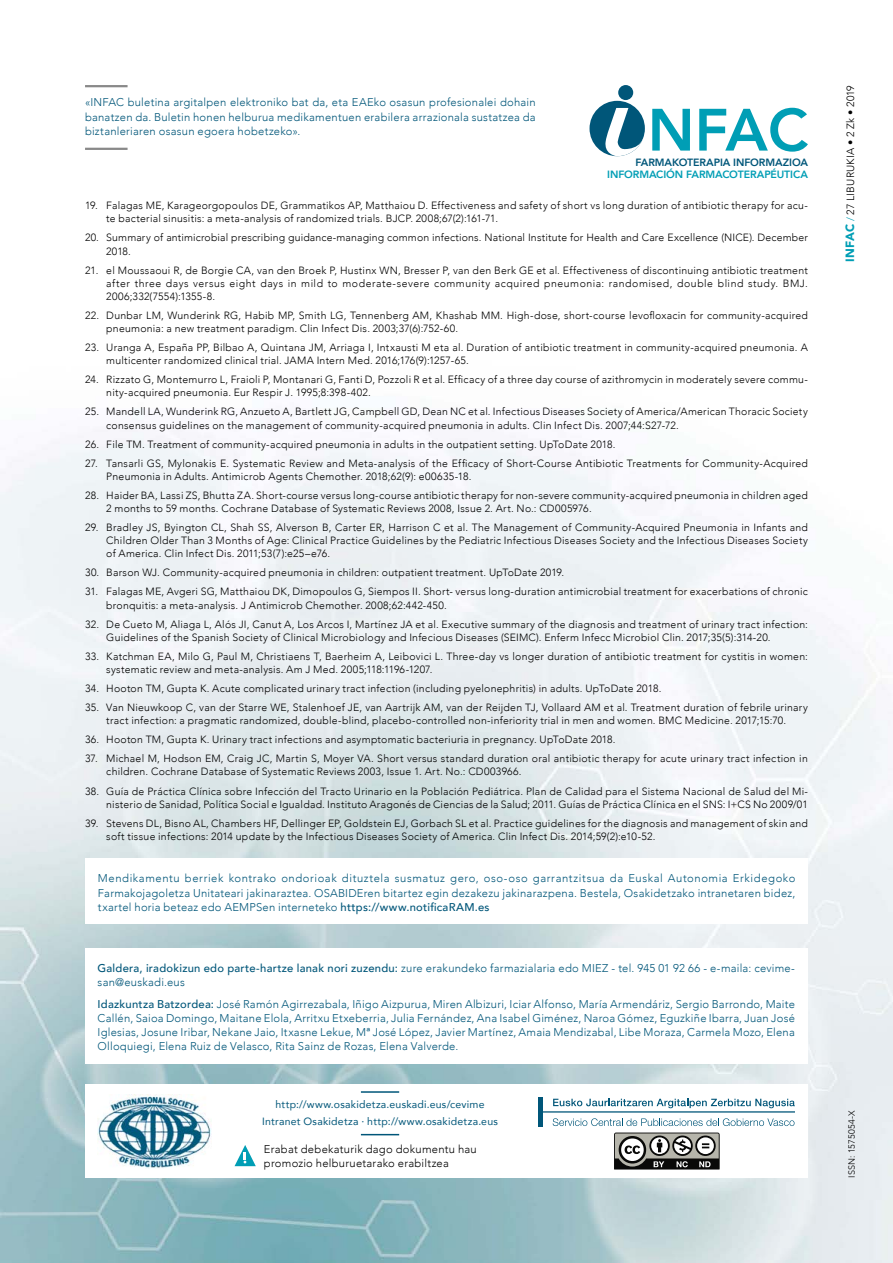
<style>
.page{position:relative;width:893px;height:1263px;background:#fff}
.page>*{position:absolute;margin:0;border:0;box-sizing:border-box;transform-origin:0 0}
.Texto_general{font:300 11.25px/14.2px "Avenir";letter-spacing:.02em;color:#005679;text-align:justify}
.Texto_general-2{font:300 11.25px/14.2px "Avenir";letter-spacing:.02em;color:#000}
.Texto_bibliografia{font:300 10.5px/13px "Avenir";letter-spacing:.025em;color:#000}
.Texto_general-3{font:10.5px "Avenir";letter-spacing:.025em;color:#005679}
.t1{font:800 10.5px "Avenir";letter-spacing:-.01em;color:#009eb5}
.t2{font:800 10.5px "Avenir";letter-spacing:-.01em;color:#005679}
.Texto_general-4{font:300 9px "Avenir";letter-spacing:.02em;color:#000}
.s1{font-weight:500}
.s2{font-weight:900;font-size:12px;color:#009eb5}
.s3{color:#009eb5}
</style>
<div class="page">
<div style="left:589px;top:101px;width:56px;height:55px;background:#005679;border-radius:50%"></div>
<svg style="left:604px;top:108px;width:41px;height:48px"></svg>
<div style="left:618px;top:85px;width:15px;height:15px;background:#005679;border-radius:50%"></div>
<svg style="left:652px;top:109px;width:38px;height:42px"></svg>
<svg style="left:699px;top:108px;width:109px;height:44px"></svg>
<hr style="left:85px;top:85px;width:43px;height:2px;background:#898989">
<hr style="left:85px;top:148px;width:43px;height:2px;background:#898989">
<hr style="left:361px;top:1091px;width:38px;height:2px;background:#005679">
<hr style="left:361px;top:1134px;width:38px;height:1px;background:#005679">
<img style="left:98px;top:1094px;width:113px;height:74px">
<svg style="left:553px;top:1099px;width:242px;height:9px"></svg>
<svg style="left:553px;top:1118px;width:241px;height:8px"></svg>
<hr style="left:539px;top:1097px;width:4px;height:30px;background:#005679">
<hr style="left:539px;top:1111px;width:256px;height:1px;background:#005679">
<svg style="left:235px;top:1145px;width:21px;height:21px"></svg>
<svg style="left:614px;top:1132px;width:106px;height:38px"></svg>
<p class="Texto_general" style="left:85px;top:95px;width:452px">«INFAC buletina argitalpen elektroniko bat da, eta EAEko osasun profesionalei dohain banatzen da. Buletin honen helburua medikamentuen erabilera arrazionala sustatzea da biztanleriaren osasun egoera hobetzeko».</p>
<p class="t2" style="left:635px;top:154px;width:174px">FARMAKOTERAPIA INFORMAZIOA</p>
<p class="t1" style="left:607px;top:167px;width:202px">INFORMACIÓN FARMACOTERAPÉUTICA</p>
<p class="Texto_bibliografia" style="left:106px;top:199px;width:703px;text-indent:-21px">19. Falagas ME, Karageorgopoulos DE, Grammatikos AP, Matthaiou D. Effectiveness and safety of short vs long duration of antibiotic therapy for acu&shy;te bacterial sinusitis: a meta-analysis of randomized trials. BJCP. 2008;67(2):161-71.</p>
<p class="Texto_bibliografia" style="left:106px;top:231px;width:703px;text-indent:-21px">20. Summary of antimicrobial prescribing guidance-managing common infections. National Institute for Health and Care Excellence (NICE). December<br>2018.</p>
<p class="Texto_bibliografia" style="left:106px;top:263px;width:703px;text-align:justify;text-indent:-21px">21. el Moussaoui R, de Borgie CA, van den Broek P, Hustinx WN, Bresser P, van den Berk GE et al. Effectiveness of discontinuing antibiotic treatment after three days versus eight days in mild to moderate-severe community acquired pneumonia: randomised, double blind study. BMJ.<br>2006;332(7554):1355-8.</p>
<p class="Texto_bibliografia" style="left:106px;top:309px;width:703px;text-indent:-21px">22. Dunbar LM, Wunderink RG, Habib MP, Smith LG, Tennenberg AM, Khashab MM. High-dose, short-course levofloxacin for community-acquired pneumonia: a new treatment paradigm. Clin Infect Dis. 2003;37(6):752-60.</p>
<p class="Texto_bibliografia" style="left:106px;top:341px;width:703px;text-indent:-21px">23. Uranga A, España PP, Bilbao A, Quintana JM, Arriaga I, Intxausti M eta al. Duration of antibiotic treatment in community-acquired pneumonia. A multicenter randomized clinical trial. JAMA Intern Med. 2016;176(9):1257-65.</p>
<p class="Texto_bibliografia" style="left:106px;top:373px;width:703px;text-indent:-21px">24. Rizzato G, Montemurro L, Fraioli P, Montanari G, Fanti D, Pozzoli R et al. Efficacy of a three day course of azithromycin in moderately severe commu&shy;nity-acquired pneumonia. Eur Respir J. 1995;8:398-402.</p>
<p class="Texto_bibliografia" style="left:106px;top:405px;width:703px;text-indent:-21px">25. Mandell LA, Wunderink RG, Anzueto A, Bartlett JG, Campbell GD, Dean NC et al. Infectious Diseases Society of America/American Thoracic Society consensus guidelines on the management of community-acquired pneumonia in adults. Clin Infect Dis. 2007;44:S27-72.</p>
<p class="Texto_bibliografia" style="left:85px;top:437px;width:532px">26. File TM. Treatment of community-acquired pneumonia in adults in the outpatient setting. UpToDate 2018.</p>
<p class="Texto_bibliografia" style="left:106px;top:457px;width:703px;text-indent:-21px">27. Tansarli GS, Mylonakis E. Systematic Review and Meta-analysis of the Efficacy of Short-Course Antibiotic Treatments for Community-Acquired<br>Pneumonia in Adults. Antimicrob Agents Chemother. 2018;62(9): e00635-18.</p>
<p class="Texto_bibliografia" style="left:106px;top:489px;width:703px;text-indent:-21px">28. Haider BA, Lassi ZS, Bhutta ZA. Short-course versus long-course antibiotic therapy for non-severe community-acquired pneumonia in children aged<br>2 months to 59 months. Cochrane Database of Systematic Reviews 2008, Issue 2. Art. No.: CD005976.</p>
<p class="Texto_bibliografia" style="left:106px;top:521px;width:703px;text-align:justify;text-indent:-21px">29. Bradley JS, Byington CL, Shah SS, Alverson B, Carter ER, Harrison C et al. The Management of Community-Acquired Pneumonia in Infants and Children Older Than 3 Months of Age: Clinical Practice Guidelines by the Pediatric Infectious Diseases Society and the Infectious Diseases Society of America. Clin Infect Dis. 2011;53(7):e25–e76.</p>
<p class="Texto_bibliografia" style="left:85px;top:566px;width:481px">30. Barson WJ. Community-acquired pneumonia in children: outpatient treatment. UpToDate 2019.</p>
<p class="Texto_bibliografia" style="left:106px;top:585px;width:703px;text-indent:-21px">31. Falagas ME, Avgeri SG, Matthaiou DK, Dimopoulos G, Siempos II. Short- versus long-duration antimicrobial treatment for exacerbations of chronic bronquitis: a meta-analysis. J Antimicrob Chemother. 2008;62:442-450.</p>
<p class="Texto_bibliografia" style="left:106px;top:617px;width:703px;text-indent:-21px">32. De Cueto M, Aliaga L, Alós JI, Canut A, Los Arcos I, Martínez JA et al. Executive summary of the diagnosis and treatment of urinary tract infection:<br>Guidelines of the Spanish Society of Clinical Microbiology and Infecious Diseases (SEIMC). Enferm Infecc Microbiol Clin. 2017;35(5):314-20.</p>
<p class="Texto_bibliografia" style="left:106px;top:650px;width:703px;text-indent:-21px">33. Katchman EA, Milo G, Paul M, Christiaens T, Baerheim A, Leibovici L. Three-day vs longer duration of antibiotic treatment for cystitis in women: systematic review and meta-analysis. Am J Med. 2005;118:1196-1207.</p>
<p class="Texto_bibliografia" style="left:85px;top:682px;width:578px">34. Hooton TM, Gupta K. Acute complicated urinary tract infection (including pyelonephritis) in adults. UpToDate 2018.</p>
<p class="Texto_bibliografia" style="left:85px;top:701px;width:724px;text-align:center">35. Van Nieuwkoop C, van der Starre WE, Stalenhoef JE, van Aartrijk AM, van der Reijden TJ, Vollaard AM et al. Treatment duration of febrile urinary tract infection: a pragmatic randomized, double-blind, placebo-controlled non-inferiority trial in men and women. BMC Medicine. 2017;15:70.</p>
<p class="Texto_bibliografia" style="left:85px;top:733px;width:532px">36. Hooton TM, Gupta K. Urinary tract infections and asymptomatic bacteriuria in pregnancy. UpToDate 2018.</p>
<p class="Texto_bibliografia" style="left:106px;top:752px;width:703px;text-indent:-21px">37. Michael M, Hodson EM, Craig JC, Martin S, Moyer VA. Short versus standard duration oral antibiotic therapy for acute urinary tract infection in children. Cochrane Database of Systematic Reviews 2003, Issue 1. Art. No.: CD003966.</p>
<p class="Texto_bibliografia" style="left:85px;top:784px;width:724px;text-align:right">38. Guía de Práctica Clínica sobre Infección del Tracto Urinario en la Población Pediátrica. Plan de Calidad para el Sistema Nacional de Salud del Mi&shy;nisterio de Sanidad, Política Social e Igualdad. Instituto Aragonés de Ciencias de la Salud; 2011. Guías de Práctica Clínica en el SNS: I+CS No 2009/01</p>
<p class="Texto_bibliografia" style="left:106px;top:817px;width:703px;text-indent:-21px">39. Stevens DL, Bisno AL, Chambers HF, Dellinger EP, Goldstein EJ, Gorbach SL et al. Practice guidelines for the diagnosis and management of skin and soft tissue infections: 2014 update by the Infectious Diseases Society of America. Clin Infect Dis. 2014;59(2):e10-52.</p>
<p class="Texto_general" style="left:98px;top:871px;width:699px">Mendikamentu berriek kontrako ondorioak dituztela susmatuz gero, oso-oso garrantzitsua da Euskal Autonomia Erkidegoko Farmakojagoletza Unitateari jakinaraztea. OSABIDEren bitartez egin dezakezu jakinarazpena. Bestela, Osakidetzako intranetaren bidez, txartel horia beteaz edo AEMPSen interneteko <span class="s1">https://www.notificaRAM.es</span></p>
<p class="Texto_general" style="left:98px;top:961px;width:699px"><span class="s1">Galdera, iradokizun edo parte-hartze lanak nori zuzendu:</span> zure erakundeko farmazialaria edo MIEZ - tel. 945 01 92 66 - e-maila: cevime&shy;san@euskadi.eus</p>
<p class="Texto_general" style="left:98px;top:997px;width:699px"><span class="s1">Idazkuntza Batzordea:</span> José Ramón Agirrezabala, Iñigo Aizpurua, Miren Albizuri, Iciar Alfonso, María Armendáriz, Sergio Barrondo, Maite Callén, Saioa Domingo, Maitane Elola, Arritxu Etxeberria, Julia Fernández, Ana Isabel Giménez, Naroa Gómez, Eguzkiñe Ibarra, Juan José Iglesias, Josune Iribar, Nekane Jaio, Itxasne Lekue, Mª José López, Javier Martínez, Amaia Mendizabal, Libe Moraza, Carmela Mozo, Elena Olloquiegi, Elena Ruiz de Velasco, Rita Sainz de Rozas, Elena Valverde.</p>
<p class="Texto_general-3" style="left:276px;top:1095px;width:211px">http://www.osakidetza.euskadi.eus/cevime</p>
<p class="Texto_general-3" style="left:262px;top:1113px;width:237px">Intranet Osakidetza · http://www.osakidetza.eus</p>
<p class="Texto_general-2" style="left:264px;top:1142px;width:214px">Erabat debekaturik dago dokumentu hau promozio helburuetarako erabiltzea</p>
<p class="Texto_bibliografia" style="left:844px;top:262px;width:178px;rotate:-90deg"><span class="s2">INFAC</span> <span class="s3">/</span> 27 LIBURUKIA • 2 Zk • 2019</p>
<p class="Texto_general-4" style="left:846px;top:1178px;width:69px;rotate:-90deg">ISSN: 1575054-X</p>
</div>
